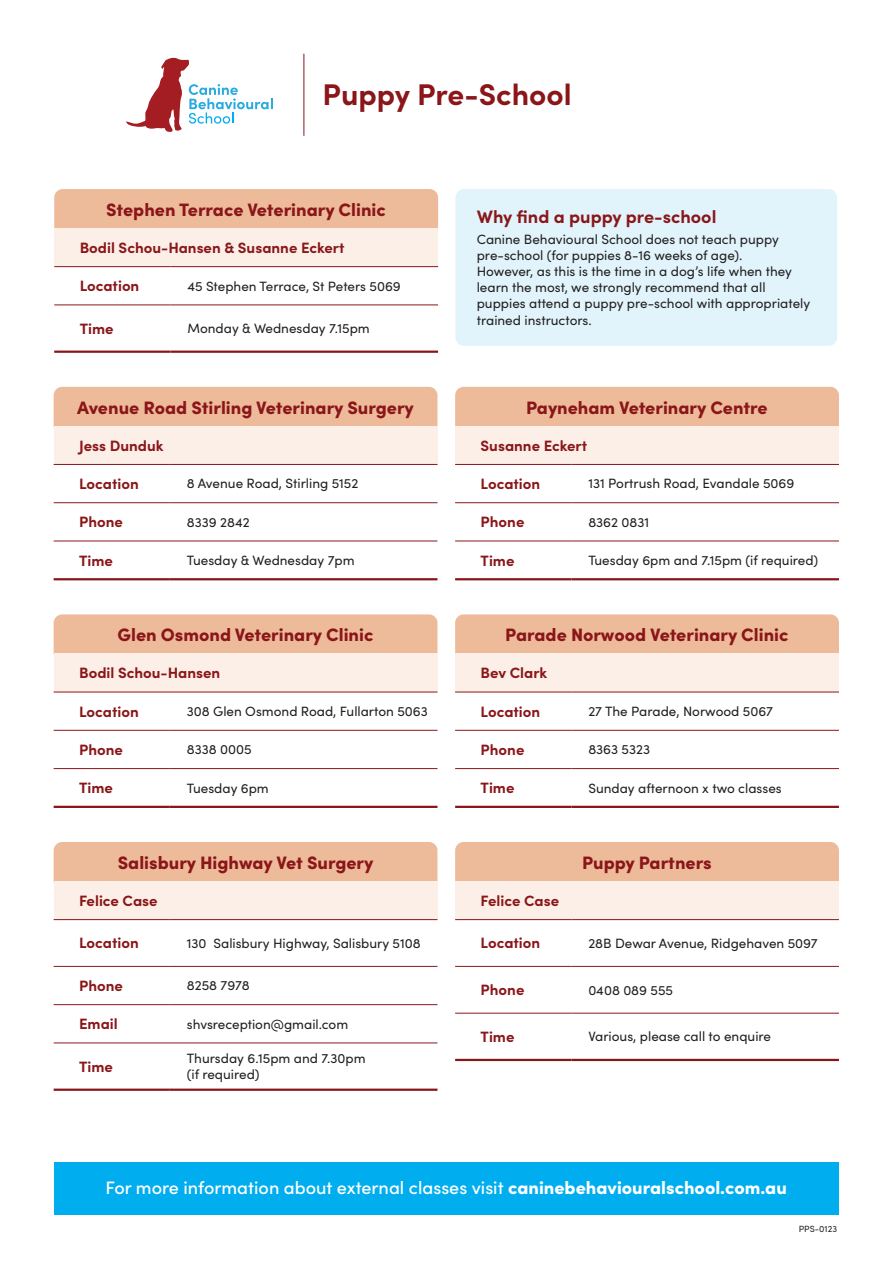
<style>
.page{position:relative;width:893px;height:1263px;background:#fff}
.page>*{position:absolute;margin:0;border:0;box-sizing:border-box;transform-origin:0 0}
.t1{font:700 30px "Sofia Pro";color:#8a1619}
.t2{font:900 18px "Sofia Pro";color:#8a1619}
.t3{font:500 18px "Sofia Pro";color:#fff}
.t4{font:700 18px "Sofia Pro";color:#8a1619}
.t5{font:700 15px "Sofia Pro";color:#8a1619}
.t6{font:13.5px/16.2px "Sofia Pro";color:#231f20}
.t7{font:9px "Sofia Pro";color:#231f20}
.s1{font-weight:900}
</style>
<div class="page">
<div style="left:54px;top:1163px;width:784px;height:52px;background:#00aeef"></div>
<div style="left:54px;top:387px;width:383px;height:39px;background:#eebb9a"></div>
<div style="left:54px;top:426px;width:383px;height:38px;background:#fbefe7"></div>
<svg style="left:54px;top:503px;width:383px;height:38px"></svg>
<hr style="left:54px;top:464px;width:116px;height:1px;background:#8a1619">
<hr style="left:170px;top:464px;width:267px;height:1px;background:#8a1619">
<hr style="left:54px;top:502px;width:116px;height:1px;background:#8a1619">
<hr style="left:170px;top:502px;width:267px;height:1px;background:#8a1619">
<hr style="left:54px;top:541px;width:116px;height:1px;background:#8a1619">
<hr style="left:170px;top:541px;width:267px;height:1px;background:#8a1619">
<hr style="left:54px;top:578px;width:116px;height:2px;background:#8a1619">
<hr style="left:170px;top:578px;width:267px;height:2px;background:#8a1619">
<div style="left:54px;top:614px;width:383px;height:40px;background:#eebb9a"></div>
<div style="left:54px;top:654px;width:383px;height:38px;background:#fbefe7"></div>
<svg style="left:54px;top:729px;width:383px;height:77px"></svg>
<hr style="left:54px;top:692px;width:116px;height:1px;background:#8a1619">
<hr style="left:170px;top:692px;width:267px;height:1px;background:#8a1619">
<hr style="left:54px;top:730px;width:116px;height:1px;background:#8a1619">
<hr style="left:170px;top:730px;width:267px;height:1px;background:#8a1619">
<hr style="left:54px;top:768px;width:116px;height:1px;background:#8a1619">
<hr style="left:170px;top:768px;width:267px;height:1px;background:#8a1619">
<hr style="left:54px;top:806px;width:116px;height:2px;background:#8a1619">
<hr style="left:170px;top:806px;width:267px;height:2px;background:#8a1619">
<div style="left:455px;top:387px;width:384px;height:39px;background:#eebb9a"></div>
<div style="left:455px;top:426px;width:384px;height:38px;background:#fbefe7"></div>
<svg style="left:455px;top:503px;width:384px;height:38px"></svg>
<hr style="left:455px;top:464px;width:116px;height:1px;background:#8a1619">
<hr style="left:571px;top:464px;width:268px;height:1px;background:#8a1619">
<hr style="left:455px;top:502px;width:116px;height:1px;background:#8a1619">
<hr style="left:571px;top:502px;width:268px;height:1px;background:#8a1619">
<hr style="left:455px;top:541px;width:116px;height:1px;background:#8a1619">
<hr style="left:571px;top:541px;width:268px;height:1px;background:#8a1619">
<hr style="left:455px;top:578px;width:116px;height:2px;background:#8a1619">
<hr style="left:571px;top:578px;width:268px;height:2px;background:#8a1619">
<div style="left:455px;top:614px;width:384px;height:40px;background:#eebb9a"></div>
<div style="left:455px;top:654px;width:384px;height:38px;background:#fbefe7"></div>
<svg style="left:455px;top:729px;width:384px;height:77px"></svg>
<hr style="left:455px;top:692px;width:116px;height:1px;background:#8a1619">
<hr style="left:571px;top:692px;width:268px;height:1px;background:#8a1619">
<hr style="left:455px;top:730px;width:116px;height:1px;background:#8a1619">
<hr style="left:571px;top:730px;width:268px;height:1px;background:#8a1619">
<hr style="left:455px;top:768px;width:116px;height:1px;background:#8a1619">
<hr style="left:571px;top:768px;width:268px;height:1px;background:#8a1619">
<hr style="left:455px;top:806px;width:116px;height:2px;background:#8a1619">
<hr style="left:571px;top:806px;width:268px;height:2px;background:#8a1619">
<div style="left:455px;top:842px;width:384px;height:39px;background:#eebb9a"></div>
<div style="left:455px;top:881px;width:384px;height:39px;background:#fbefe7"></div>
<svg style="left:455px;top:920px;width:384px;height:139px"></svg>
<hr style="left:455px;top:919px;width:116px;height:1px;background:#8a1619">
<hr style="left:571px;top:919px;width:268px;height:1px;background:#8a1619">
<hr style="left:455px;top:966px;width:116px;height:1px;background:#8a1619">
<hr style="left:571px;top:966px;width:268px;height:1px;background:#8a1619">
<hr style="left:455px;top:1013px;width:116px;height:1px;background:#8a1619">
<hr style="left:571px;top:1013px;width:268px;height:1px;background:#8a1619">
<hr style="left:455px;top:1059px;width:116px;height:2px;background:#8a1619">
<hr style="left:571px;top:1059px;width:268px;height:2px;background:#8a1619">
<div style="left:54px;top:842px;width:383px;height:39px;background:#eebb9a"></div>
<div style="left:54px;top:881px;width:383px;height:39px;background:#fbefe7"></div>
<svg style="left:54px;top:920px;width:383px;height:123px"></svg>
<hr style="left:54px;top:919px;width:116px;height:1px;background:#8a1619">
<hr style="left:170px;top:919px;width:267px;height:1px;background:#8a1619">
<hr style="left:54px;top:966px;width:116px;height:1px;background:#8a1619">
<hr style="left:170px;top:966px;width:267px;height:1px;background:#8a1619">
<hr style="left:54px;top:1004px;width:116px;height:1px;background:#8a1619">
<hr style="left:170px;top:1004px;width:267px;height:1px;background:#8a1619">
<hr style="left:54px;top:1043px;width:116px;height:1px;background:#8a1619">
<hr style="left:170px;top:1043px;width:267px;height:1px;background:#8a1619">
<hr style="left:54px;top:1088px;width:116px;height:3px;background:#8a1619">
<hr style="left:170px;top:1088px;width:267px;height:3px;background:#8a1619">
<div style="left:455px;top:189px;width:382px;height:157px;background:#e1f4fc;border-radius:9px"></div>
<div style="left:54px;top:189px;width:384px;height:39px;background:#eebb9a"></div>
<div style="left:54px;top:228px;width:384px;height:39px;background:#fbefe7"></div>
<svg style="left:54px;top:267px;width:384px;height:84px"></svg>
<hr style="left:54px;top:266px;width:116px;height:1px;background:#8a1619">
<hr style="left:170px;top:266px;width:268px;height:1px;background:#8a1619">
<hr style="left:54px;top:305px;width:116px;height:1px;background:#8a1619">
<hr style="left:170px;top:305px;width:268px;height:1px;background:#8a1619">
<hr style="left:54px;top:351px;width:116px;height:2px;background:#8a1619">
<hr style="left:170px;top:351px;width:268px;height:2px;background:#8a1619">
<hr style="left:304px;top:54px;width:1px;height:82px;background:#8a1619">
<svg style="left:126px;top:58px;width:147px;height:74px"></svg>
<p class="t1" style="left:323px;top:72px;width:250px">Puppy Pre-School</p>
<p class="t2" style="left:106px;top:195px;width:281px">Stephen Terrace Veterinary Clinic</p>
<p class="t5" style="left:80px;top:236px;width:266px">Bodil Schou-Hansen &amp; Susanne Eckert</p>
<p class="t5" style="left:80px;top:274px;width:61px">Location</p>
<p class="t6" style="left:187px;top:277px;width:215px">45 Stephen Terrace, St Peters 5069</p>
<p class="t5" style="left:80px;top:317px;width:35px">Time</p>
<p class="t6" style="left:187px;top:320px;width:184px">Monday &amp; Wednesday 7.15pm</p>
<p class="t4" style="left:477px;top:203px;width:241px">Why find a puppy pre-school</p>
<p class="t6" style="left:477px;top:230px;width:335px">Canine Behavioural School does not teach puppy pre-school (for puppies 8-16 weeks of age).<br>However, as this is the time in a dog’s life when they learn the most, we strongly recommend that all puppies attend a puppy pre-school with appropriately trained instructors.</p>
<p class="t2" style="left:77px;top:393px;width:338px">Avenue Road Stirling Veterinary Surgery</p>
<p class="t2" style="left:526px;top:393px;width:243px">Payneham Veterinary Centre</p>
<p class="t5" style="left:79px;top:434px;width:86px">Jess Dunduk</p>
<p class="t5" style="left:79px;top:472px;width:61px">Location</p>
<p class="t6" style="left:187px;top:475px;width:173px">8 Avenue Road, Stirling 5152</p>
<p class="t5" style="left:79px;top:510px;width:45px">Phone</p>
<p class="t6" style="left:187px;top:513px;width:64px">8339 2842</p>
<p class="t5" style="left:79px;top:549px;width:35px">Time</p>
<p class="t6" style="left:187px;top:551px;width:169px">Tuesday &amp; Wednesday 7pm</p>
<p class="t5" style="left:481px;top:434px;width:108px">Susanne Eckert</p>
<p class="t5" style="left:481px;top:472px;width:61px">Location</p>
<p class="t6" style="left:588px;top:475px;width:208px">131 Portrush Road, Evandale 5069</p>
<p class="t5" style="left:481px;top:510px;width:45px">Phone</p>
<p class="t6" style="left:588px;top:513px;width:62px">8362 0831</p>
<p class="t5" style="left:481px;top:549px;width:35px">Time</p>
<p class="t6" style="left:588px;top:551px;width:231px">Tuesday 6pm and 7.15pm (if required)</p>
<p class="t2" style="left:117px;top:621px;width:257px">Glen Osmond Veterinary Clinic</p>
<p class="t2" style="left:505px;top:621px;width:285px">Parade Norwood Veterinary Clinic</p>
<p class="t5" style="left:79px;top:661px;width:143px">Bodil Schou-Hansen</p>
<p class="t5" style="left:79px;top:700px;width:61px">Location</p>
<p class="t6" style="left:187px;top:702px;width:242px">308 Glen Osmond Road, Fullarton 5063</p>
<p class="t5" style="left:79px;top:738px;width:45px">Phone</p>
<p class="t6" style="left:187px;top:741px;width:66px">8338 0005</p>
<p class="t5" style="left:79px;top:776px;width:35px">Time</p>
<p class="t6" style="left:187px;top:779px;width:84px">Tuesday 6pm</p>
<p class="t5" style="left:481px;top:661px;width:68px">Bev Clark</p>
<p class="t5" style="left:481px;top:700px;width:61px">Location</p>
<p class="t6" style="left:588px;top:702px;width:186px">27 The Parade, Norwood 5067</p>
<p class="t5" style="left:481px;top:738px;width:45px">Phone</p>
<p class="t6" style="left:588px;top:741px;width:63px">8363 5323</p>
<p class="t5" style="left:481px;top:776px;width:35px">Time</p>
<p class="t6" style="left:588px;top:779px;width:195px">Sunday afternoon x two classes</p>
<p class="t2" style="left:118px;top:848px;width:257px">Salisbury Highway Vet Surgery</p>
<p class="t2" style="left:582px;top:848px;width:131px">Puppy Partners</p>
<p class="t5" style="left:79px;top:889px;width:80px">Felice Case</p>
<p class="t5" style="left:79px;top:931px;width:61px">Location</p>
<p class="t6" style="left:187px;top:934px;width:235px">130 Salisbury Highway, Salisbury 5108</p>
<p class="t5" style="left:79px;top:974px;width:45px">Phone</p>
<p class="t6" style="left:187px;top:977px;width:64px">8258 7978</p>
<p class="t5" style="left:79px;top:1012px;width:40px">Email</p>
<p class="t6" style="left:187px;top:1015px;width:163px">shvsreception@gmail.com</p>
<p class="t5" style="left:79px;top:1055px;width:35px">Time</p>
<p class="t6" style="left:187px;top:1049px;width:180px">Thursday 6.15pm and 7.30pm (if required)</p>
<p class="t5" style="left:481px;top:889px;width:80px">Felice Case</p>
<p class="t5" style="left:481px;top:931px;width:61px">Location</p>
<p class="t6" style="left:588px;top:934px;width:231px">28B Dewar Avenue, Ridgehaven 5097</p>
<p class="t5" style="left:481px;top:978px;width:45px">Phone</p>
<p class="t6" style="left:588px;top:981px;width:86px">0408 089 555</p>
<p class="t5" style="left:481px;top:1025px;width:35px">Time</p>
<p class="t6" style="left:588px;top:1028px;width:184px">Various, please call to enquire</p>
<p class="t3" style="left:106px;top:1174px;width:683px">For more information about external classes visit <span class="s1">caninebehaviouralschool.com.au</span></p>
<p class="t7" style="left:799px;top:1222px;width:40px">PPS-0123</p>
</div>
